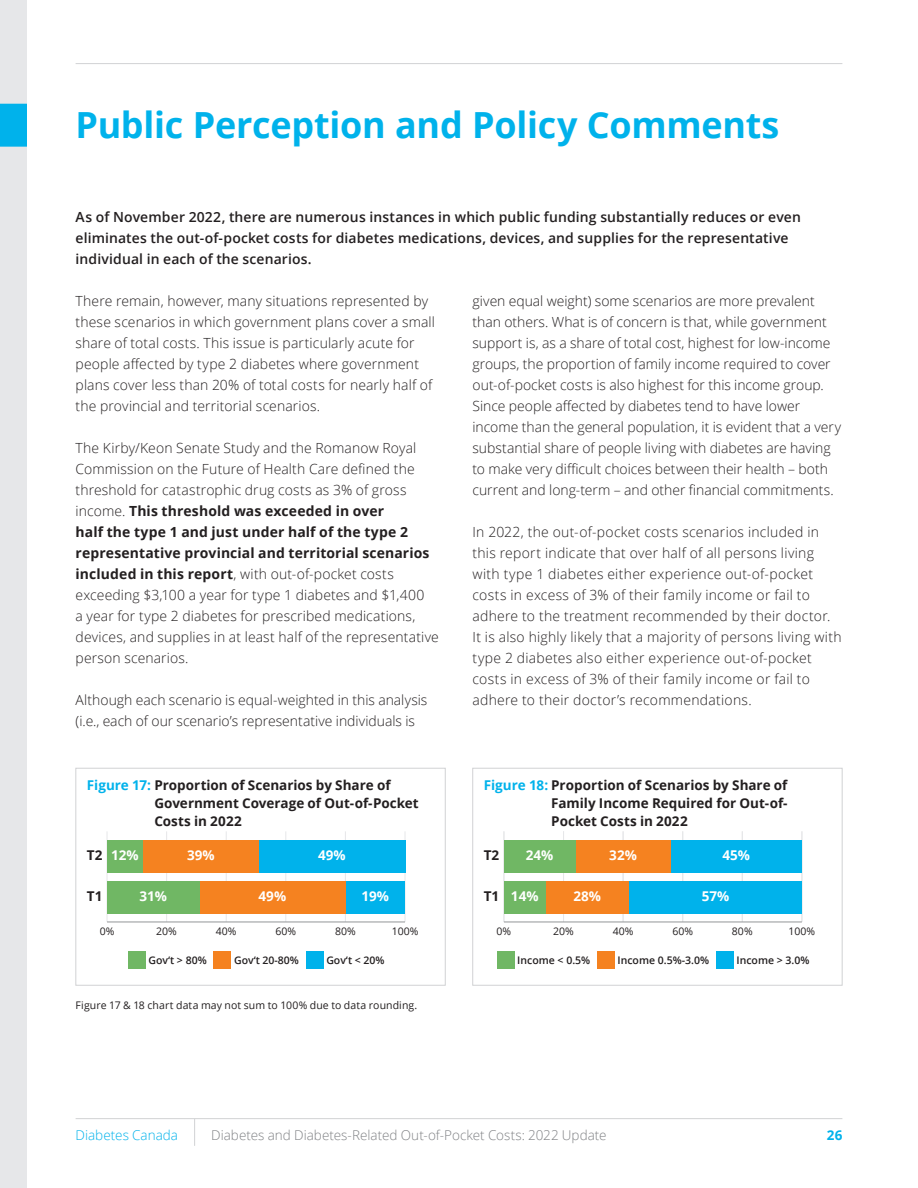
<style>
.page{position:relative;width:918px;height:1188px;background:#fff}
.page>*{position:absolute;margin:0;border:0;box-sizing:border-box;transform-origin:0 0}
.Main_Section_Header{font:700 36px "Open Sans";letter-spacing:-.005em;color:#00b2eb}
.Body{font:300 13.95px/21px "Open Sans";letter-spacing:.005em;color:#231f20}
.Lead_in{font:600 13.95px/21px "Open Sans";letter-spacing:.01em;color:#231f20}
.t1{font:700 13.5px/18px "Open Sans";color:#231f20}
.t2{font:300 13.5px "Open Sans";color:#808285}
.t3{font:700 13.5px "Open Sans";color:#fff}
.t4{font:300 13.5px "Open Sans";color:#00b2eb}
.t5{font:700 13.5px "Open Sans";color:#00b2eb}
.Row_Data_-_Small{font:10.5px "Open Sans";letter-spacing:.005em;color:#231f20}
.t6{font:600 10.5px "Open Sans";color:#231f20}
.s1{font-weight:700}
.s2{color:#00b2eb}
</style>
<div class="page">
<div style="left:0;top:0;width:27px;height:1188px;background:#e6e7e9"></div>
<div style="left:0;top:104px;width:27px;height:43px;background:#00b2eb"></div>
<div style="left:128px;top:952px;width:17px;height:17px;background:#70b764"></div>
<div style="left:214px;top:952px;width:17px;height:17px;background:#f58220"></div>
<div style="left:306px;top:952px;width:17px;height:17px;background:#00b2eb"></div>
<hr style="left:107px;top:831px;width:1px;height:91px;background:#e6e7e9">
<hr style="left:166px;top:831px;width:1px;height:91px;background:#e6e7e9">
<hr style="left:226px;top:831px;width:1px;height:91px;background:#e6e7e9">
<hr style="left:286px;top:831px;width:1px;height:91px;background:#e6e7e9">
<hr style="left:345px;top:831px;width:1px;height:91px;background:#e6e7e9">
<hr style="left:405px;top:831px;width:1px;height:91px;background:#e6e7e9">
<hr style="left:107px;top:922px;width:298px;height:1px;background:#939598">
<div style="left:259px;top:840px;width:146px;height:32px;background:#00b2eb"></div>
<div style="left:345px;top:881px;width:60px;height:32px;background:#00b2eb"></div>
<div style="left:143px;top:840px;width:116px;height:32px;background:#f58220"></div>
<div style="left:199px;top:881px;width:146px;height:32px;background:#f58220"></div>
<div style="left:107px;top:840px;width:36px;height:32px;background:#70b764"></div>
<div style="left:107px;top:881px;width:92px;height:32px;background:#70b764"></div>
<div style="left:76px;top:768px;width:370px;height:217px;border:1px solid #d1d2d4"></div>
<div style="left:497px;top:952px;width:17px;height:17px;background:#70b764"></div>
<div style="left:597px;top:952px;width:17px;height:17px;background:#f58220"></div>
<div style="left:716px;top:952px;width:17px;height:17px;background:#00b2eb"></div>
<hr style="left:504px;top:831px;width:1px;height:91px;background:#e6e7e9">
<hr style="left:563px;top:831px;width:1px;height:91px;background:#e6e7e9">
<hr style="left:623px;top:831px;width:1px;height:91px;background:#e6e7e9">
<hr style="left:682px;top:831px;width:1px;height:91px;background:#e6e7e9">
<hr style="left:742px;top:831px;width:1px;height:91px;background:#e6e7e9">
<hr style="left:802px;top:831px;width:1px;height:91px;background:#e6e7e9">
<div style="left:629px;top:881px;width:173px;height:32px;background:#00b2eb"></div>
<div style="left:671px;top:840px;width:131px;height:32px;background:#00b2eb"></div>
<div style="left:546px;top:881px;width:83px;height:32px;background:#f58220"></div>
<div style="left:575px;top:840px;width:96px;height:32px;background:#f58220"></div>
<div style="left:504px;top:881px;width:42px;height:32px;background:#70b764"></div>
<div style="left:504px;top:840px;width:71px;height:32px;background:#70b764"></div>
<hr style="left:504px;top:922px;width:298px;height:1px;background:#939598">
<div style="left:472px;top:768px;width:370px;height:217px;border:1px solid #d1d2d4"></div>
<hr style="left:76px;top:1118px;width:766px;height:1px;background:#d1d2d4">
<hr style="left:76px;top:63px;width:766px;height:1px;background:#d1d2d4">
<svg style="left:194px;top:1119px;width:1px;height:27px"></svg>
<p class="Main_Section_Header" style="left:76px;top:100px;width:705px">Public Perception and Policy Comments</p>
<p class="Lead_in" style="left:76px;top:206px;width:727px">As of November 2022, there are numerous instances in which public funding substantially reduces or even eliminates the out-of-pocket costs for diabetes medications, devices, and supplies for the representative individual in each of the scenarios.</p>
<p class="Body" style="left:76px;top:290px;width:361px">There remain, however, many situations represented by these scenarios in which government plans cover a small share of total costs. This issue is particularly acute for people affected by type 2 diabetes where government plans cover less than 20% of total costs for nearly half of the provincial and territorial scenarios.</p>
<p class="Body" style="left:76px;top:437px;width:365px">The Kirby/Keon Senate Study and the Romanow Royal Commission on the Future of Health Care defined the threshold for catastrophic drug costs as 3% of gross income. <span class="s1">This threshold was exceeded in over<br>half the type 1 and just under half of the type 2 representative provincial and territorial scenarios included in this report</span>, with out-of-pocket costs exceeding $3,100 a year for type 1 diabetes and $1,400<br>a year for type 2 diabetes for prescribed medications, devices, and supplies in at least half of the representative person scenarios.</p>
<p class="Body" style="left:76px;top:689px;width:353px">Although each scenario is equal-weighted in this analysis (i.e., each of our scenario’s representative individuals is</p>
<p class="Body" style="left:472px;top:290px;width:370px">given equal weight) some scenarios are more prevalent than others. What is of concern is that, while government support is, as a share of total cost, highest for low-income groups, the proportion of family income required to cover out-of-pocket costs is also highest for this income group.<br>Since people affected by diabetes tend to have lower income than the general population, it is evident that a very substantial share of people living with diabetes are having to make very difficult choices between their health – both current and long-term – and other financial commitments.</p>
<p class="Body" style="left:472px;top:521px;width:371px">In 2022, the out-of-pocket costs scenarios included in this report indicate that over half of all persons living with type 1 diabetes either experience out-of-pocket costs in excess of 3% of their family income or fail to adhere to the treatment recommended by their doctor.<br>It is also highly likely that a majority of persons living with type 2 diabetes also either experience out-of-pocket costs in excess of 3% of their family income or fail to adhere to their doctor’s recommendations.</p>
<p class="t1" style="left:154px;top:775px;width:266px;text-indent:-68px"><span class="s2">Figure 17:</span> Proportion of Scenarios by Share of<br>Government Coverage of Out-of-Pocket<br>Costs in 2022</p>
<p class="t1" style="left:551px;top:775px;width:238px;text-align:justify;text-indent:-68px"><span class="s2">Figure 18:</span> Proportion of Scenarios by Share of Family Income Required for Out-of-Pocket Costs in 2022</p>
<p class="t1" style="left:87px;top:846px;width:17px">T2</p>
<p class="t1" style="left:87px;top:887px;width:17px">T1</p>
<p class="t3" style="left:111px;top:845px;width:29px">12%</p>
<p class="t3" style="left:187px;top:845px;width:29px">39%</p>
<p class="t3" style="left:318px;top:845px;width:29px">49%</p>
<p class="t3" style="left:139px;top:887px;width:29px">31%</p>
<p class="t3" style="left:259px;top:887px;width:29px">49%</p>
<p class="t3" style="left:361px;top:887px;width:29px">19%</p>
<p class="t1" style="left:484px;top:846px;width:17px">T2</p>
<p class="t3" style="left:526px;top:845px;width:29px">24%</p>
<p class="t3" style="left:609px;top:845px;width:29px">32%</p>
<p class="t3" style="left:723px;top:845px;width:29px">45%</p>
<p class="t3" style="left:511px;top:887px;width:29px">14%</p>
<p class="t3" style="left:574px;top:887px;width:29px">28%</p>
<p class="t3" style="left:702px;top:887px;width:29px">57%</p>
<p class="t1" style="left:484px;top:887px;width:17px">T1</p>
<p class="Row_Data_-_Small" style="left:100px;top:924px;width:16px">0%</p>
<p class="Row_Data_-_Small" style="left:156px;top:924px;width:22px">20%</p>
<p class="Row_Data_-_Small" style="left:216px;top:924px;width:22px">40%</p>
<p class="Row_Data_-_Small" style="left:275px;top:924px;width:22px">60%</p>
<p class="Row_Data_-_Small" style="left:335px;top:924px;width:22px">80%</p>
<p class="Row_Data_-_Small" style="left:392px;top:924px;width:28px">100%</p>
<p class="Row_Data_-_Small" style="left:497px;top:924px;width:16px">0%</p>
<p class="Row_Data_-_Small" style="left:553px;top:924px;width:22px">20%</p>
<p class="Row_Data_-_Small" style="left:613px;top:924px;width:22px">40%</p>
<p class="Row_Data_-_Small" style="left:672px;top:924px;width:22px">60%</p>
<p class="Row_Data_-_Small" style="left:732px;top:924px;width:22px">80%</p>
<p class="Row_Data_-_Small" style="left:789px;top:924px;width:28px">100%</p>
<p class="t6" style="left:148px;top:953px;width:60px">Gov‘t &gt; 80%</p>
<p class="t6" style="left:234px;top:953px;width:66px">Gov‘t 20-80%</p>
<p class="t6" style="left:326px;top:953px;width:60px">Gov‘t &lt; 20%</p>
<p class="t6" style="left:517px;top:953px;width:74px">Income &lt; 0.5%</p>
<p class="t6" style="left:618px;top:953px;width:93px">Income 0.5%-3.0%</p>
<p class="t6" style="left:737px;top:953px;width:74px">Income &gt; 3.0%</p>
<p class="Row_Data_-_Small" style="left:76px;top:998px;width:343px">Figure 17 &amp; 18 chart data may not sum to 100% due to data rounding.</p>
<p class="t4" style="left:76px;top:1126px;width:104px">Diabetes Canada</p>
<p class="t2" style="left:211px;top:1126px;width:397px">Diabetes and Diabetes-Related Out-of-Pocket Costs: 2022 Update</p>
<p class="t5" style="left:827px;top:1125px;width:17px">26</p>
</div>
